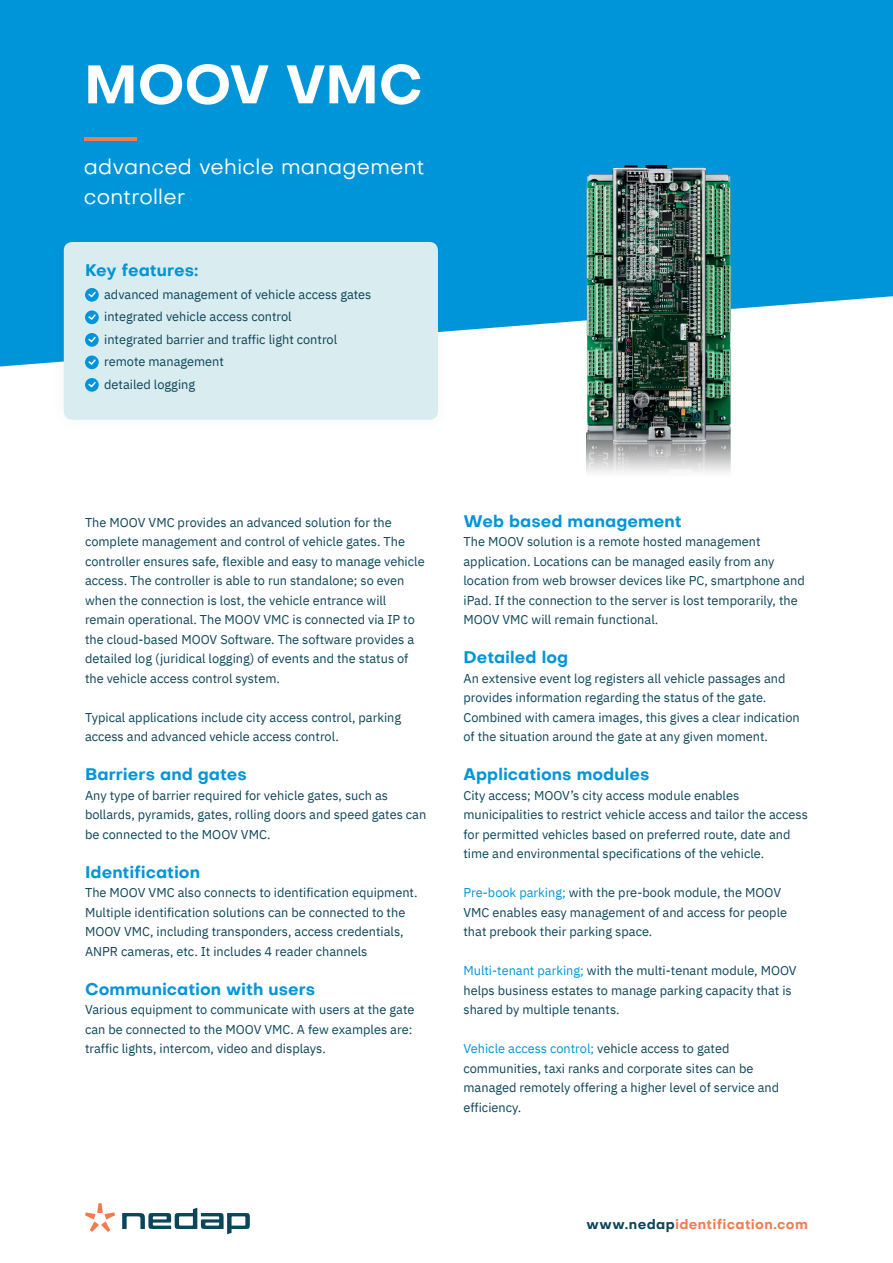
<style>
.page{position:relative;width:893px;height:1263px;background:#0095d9}
.page>*{position:absolute;margin:0;border:0;box-sizing:border-box;transform-origin:0 0}
.t1{font:700 53.25px "Objectivity";letter-spacing:-.01em;color:#fff}
.t2{font:21px/30px "Objectivity";letter-spacing:.01em;color:#fff}
.t3{font:700 16.5px "Objectivity";letter-spacing:.005em;color:#0095d9}
.t4{font:700 13.5px "Objectivity";letter-spacing:.025em;color:#f47b50}
.t5{font:12.75px/19.5px "IBM Plex Sans";color:#0b455a}
.s1{color:#0095d9}
.s2{color:#0b455a}
</style>
<div class="page">
<div style="left:0;top:296px;width:893px;height:967px;background:#fff"></div>
<div style="left:48px;top:226px;width:406px;height:209px;background:#0b455a;opacity:.05"></div>
<div style="left:64px;top:242px;width:374px;height:178px;background:#d9ecef;border-radius:9px"></div>
<svg style="left:122px;top:1208px;width:128px;height:26px;background:#a6bbc2"></svg>
<svg style="left:85px;top:1203px;width:30px;height:29px"></svg>
<hr style="left:84px;top:137px;width:53px;height:4px;background:#f47b50">
<svg style="left:85px;top:288px;width:14px;height:14px"></svg>
<svg style="left:87px;top:290px;width:10px;height:9px"></svg>
<svg style="left:85px;top:310px;width:14px;height:14px"></svg>
<svg style="left:87px;top:313px;width:10px;height:8px"></svg>
<svg style="left:85px;top:333px;width:14px;height:14px"></svg>
<svg style="left:87px;top:335px;width:10px;height:9px"></svg>
<svg style="left:85px;top:355px;width:14px;height:14px"></svg>
<svg style="left:87px;top:358px;width:10px;height:8px"></svg>
<svg style="left:85px;top:378px;width:14px;height:14px"></svg>
<svg style="left:87px;top:380px;width:10px;height:9px"></svg>
<img style="left:587px;top:165px;width:144px;height:313px">
<h1 class="t1" style="left:84px;top:46px;width:340px">MOOV VMC</h1>
<h2 class="t2" style="left:84px;top:152px;width:342px">advanced vehicle management controller</h2>
<p class="t3" style="left:85px;top:258px;width:115px">Key features:</p>
<p class="t5" style="left:104px;top:282px;width:269px;line-height:22.5px">advanced management of vehicle access gates integrated vehicle access control<br>integrated barrier and traffic light control remote management<br>detailed logging</p>
<p class="t5" style="left:85px;top:511px;width:341px">The MOOV VMC provides an advanced solution for the complete management and control of vehicle gates. The controller ensures safe, flexible and easy to manage vehicle access. The controller is able to run standalone; so even when the connection is lost, the vehicle entrance will remain operational. The MOOV VMC is connected via IP to the cloud-based MOOV Software. The software provides a detailed log (juridical logging) of events and the status of the vehicle access control system.</p>
<p class="t5" style="left:85px;top:706px;width:318px">Typical applications include city access control, parking access and advanced vehicle access control.</p>
<p class="t3" style="left:85px;top:762px;width:163px">Barriers and gates</p>
<p class="t5" style="left:85px;top:784px;width:343px">Any type of barrier required for vehicle gates, such as bollards, pyramids, gates, rolling doors and speed gates can be connected to the MOOV VMC.</p>
<p class="t3" style="left:85px;top:860px;width:117px">Identification</p>
<p class="t5" style="left:85px;top:882px;width:334px">The MOOV VMC also connects to identification equipment.<br>Multiple identification solutions can be connected to the MOOV VMC, including transponders, access credentials, ANPR cameras, etc. It includes 4 reader channels</p>
<p class="t3" style="left:85px;top:977px;width:232px">Communication with users</p>
<p class="t5" style="left:85px;top:999px;width:331px">Various equipment to communicate with users at the gate can be connected to the MOOV VMC. A few examples are: traffic lights, intercom, video and displays.</p>
<p class="t3" style="left:463px;top:509px;width:220px">Web based management</p>
<p class="t5" style="left:463px;top:531px;width:343px">The MOOV solution is a remote hosted management application. Locations can be managed easily from any location from web browser devices like PC, smartphone and iPad. If the connection to the server is lost temporarily, the MOOV VMC will remain functional.</p>
<p class="t3" style="left:463px;top:645px;width:106px">Detailed log</p>
<p class="t5" style="left:463px;top:667px;width:338px">An extensive event log registers all vehicle passages and provides information regarding the status of the gate.<br>Combined with camera images, this gives a clear indication of the situation around the gate at any given moment.</p>
<p class="t3" style="left:463px;top:762px;width:187px">Applications modules</p>
<p class="t5" style="left:463px;top:784px;width:346px">City access; MOOV’s city access module enables municipalities to restrict vehicle access and tailor the access for permitted vehicles based on preferred route, date and time and environmental specifications of the vehicle.</p>
<p class="t5" style="left:463px;top:882px;width:325px"><span class="s1">Pre-book parking;</span> with the pre-book module, the MOOV<br>VMC enables easy management of and access for people that prebook their parking space.</p>
<p class="t5" style="left:463px;top:960px;width:335px"><span class="s1">Multi-tenant parking;</span> with the multi-tenant module, MOOV helps business estates to manage parking capacity that is shared by multiple tenants.</p>
<p class="t5" style="left:463px;top:1038px;width:317px"><span class="s1">Vehicle access control;</span> vehicle access to gated communities, taxi ranks and corporate sites can be managed remotely offering a higher level of service and efficiency.</p>
<p class="t4" style="left:587px;top:1214px;width:223px"><span class="s2">www.nedap</span>identification.com</p>
</div>
